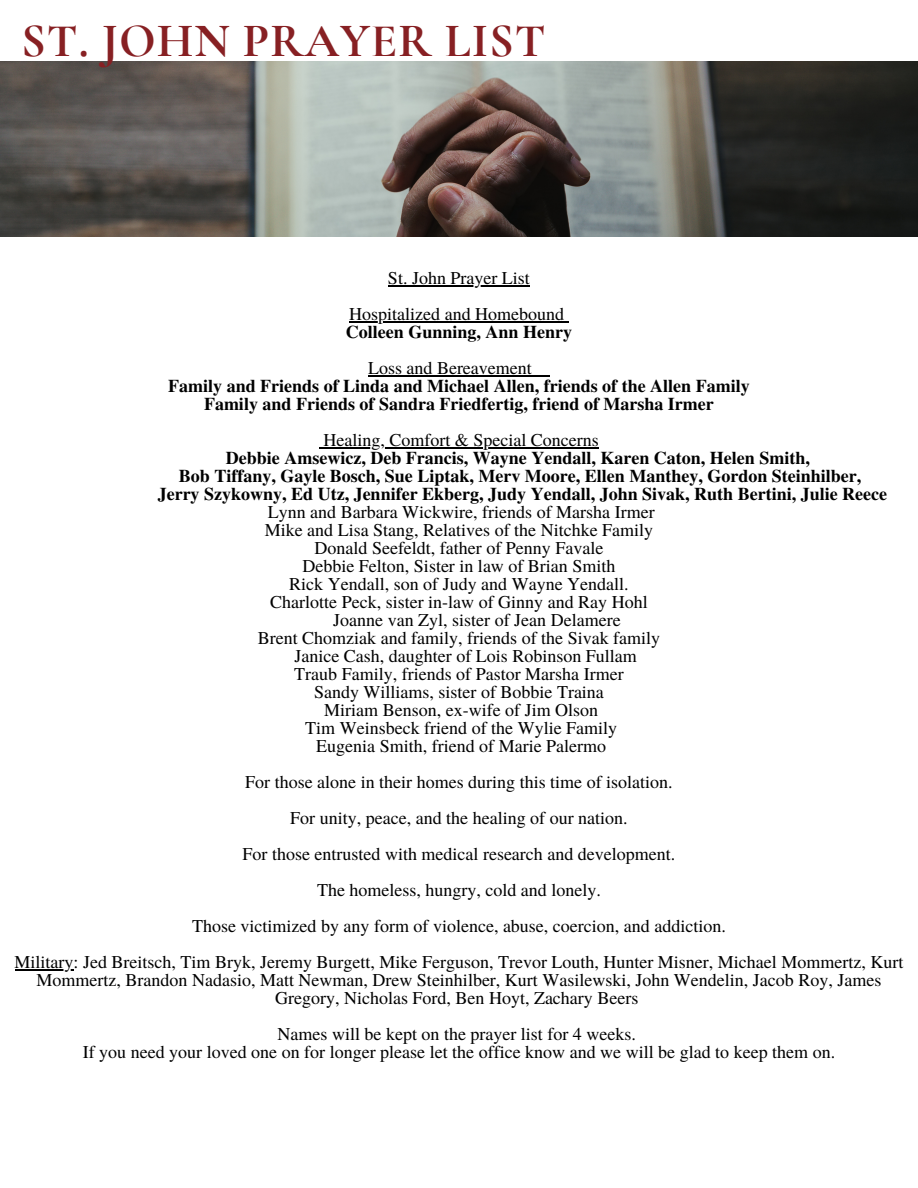
<style>
.page{position:relative;width:918px;height:1188px;background:#fff}
.page>*{position:absolute;margin:0;border:0;box-sizing:border-box;transform-origin:0 0}
.t1{font:700 48px "Cormorant Garamond";letter-spacing:.02em;color:#872023}
.t2{font:18px/18px "Te X Gyre Termes";color:#000;text-align:center}
.t3{font:700 18px "Te X Gyre Termes";color:#000}
</style>
<div class="page">
<hr style="left:388px;top:285px;width:142px;height:2px;background:#000">
<hr style="left:349px;top:321px;width:215px;height:2px;background:#000">
<hr style="left:368px;top:375px;width:164px;height:2px;background:#000">
<svg style="left:532px;top:375px;width:18px;height:2px"></svg>
<hr style="left:324px;top:447px;width:275px;height:2px;background:#000">
<hr style="left:15px;top:969px;width:59px;height:2px;background:#000">
<img style="left:0;top:62px;width:918px;height:174px">
<p class="t1" style="left:21px;top:11px;width:526px">ST. JOHN PRAYER LIST</p>
<p class="t2" style="left:388px;top:268px;width:144px">St. John Prayer List</p>
<p class="t2" style="left:349px;top:304px;width:216px">Hospitalized and Homebound</p>
<p class="t3" style="left:346px;top:318px;width:228px">Colleen Gunning, Ann Henry</p>
<p class="t2" style="left:368px;top:358px;width:165px">Loss and Bereavement</p>
<p class="t3" style="left:168px;top:372px;width:583px">Family and Friends of Linda and Michael Allen, friends of the Allen Family</p>
<p class="t3" style="left:204px;top:390px;width:511px">Family and Friends of Sandra Friedfertig, friend of Marsha Irmer</p>
<p class="t2" style="left:324px;top:430px;width:277px">Healing, Comfort &amp; Special Concerns</p>
<p class="t3" style="left:226px;top:444px;width:585px">Debbie Amsewicz, Deb Francis, Wayne Yendall, Karen Caton, Helen Smith,</p>
<p class="t3" style="left:179px;top:462px;width:684px">Bob Tiffany, Gayle Bosch, Sue Liptak, Merv Moore, Ellen Manthey, Gordon Steinhilber,</p>
<p class="t3" style="left:158px;top:480px;width:731px">Jerry Szykowny, Ed Utz, Jennifer Ekberg, Judy Yendall, John Sivak, Ruth Bertini, Julie Reece</p>
<p class="t2" style="left:268px;top:502px;width:388px">Lynn and Barbara Wickwire, friends of Marsha Irmer</p>
<p class="t2" style="left:265px;top:520px;width:390px">Mike and Lisa Stang, Relatives of the Nitchke Family</p>
<p class="t2" style="left:315px;top:538px;width:290px">Donald Seefeldt, father of Penny Favale</p>
<p class="t2" style="left:302px;top:556px;width:315px">Debbie Felton, Sister in law of Brian Smith</p>
<p class="t2" style="left:289px;top:574px;width:341px">Rick Yendall, son of Judy and Wayne Yendall.</p>
<p class="t2" style="left:270px;top:592px;width:379px">Charlotte Peck, sister in-law of Ginny and Ray Hohl</p>
<p class="t2" style="left:333px;top:610px;width:289px">Joanne van Zyl, sister of Jean Delamere</p>
<p class="t2" style="left:258px;top:628px;width:404px">Brent Chomziak and family, friends of the Sivak family</p>
<p class="t2" style="left:294px;top:646px;width:344px">Janice Cash, daughter of Lois Robinson Fullam</p>
<p class="t2" style="left:294px;top:664px;width:331px">Traub Family, friends of Pastor Marsha Irmer</p>
<p class="t2" style="left:314px;top:682px;width:291px">Sandy Williams, sister of Bobbie Traina</p>
<p class="t2" style="left:324px;top:700px;width:275px">Miriam Benson, ex-wife of Jim Olson</p>
<p class="t2" style="left:305px;top:718px;width:313px">Tim Weinsbeck friend of the Wylie Family</p>
<p class="t2" style="left:316px;top:736px;width:291px">Eugenia Smith, friend of Marie Palermo</p>
<p class="t2" style="left:245px;top:772px;width:429px">For those alone in their homes during this time of isolation.</p>
<p class="t2" style="left:290px;top:808px;width:339px">For unity, peace, and the healing of our nation.</p>
<p class="t2" style="left:243px;top:844px;width:434px">For those entrusted with medical research and development.</p>
<p class="t2" style="left:317px;top:880px;width:285px">The homeless, hungry, cold and lonely.</p>
<p class="t2" style="left:192px;top:916px;width:535px">Those victimized by any form of violence, abuse, coercion, and addiction.</p>
<p class="t2" style="left:15px;top:952px;width:890px">Military: Jed Breitsch, Tim Bryk, Jeremy Burgett, Mike Ferguson, Trevor Louth, Hunter Misner, Michael Mommertz, Kurt<br>Mommertz, Brandon Nadasio, Matt Newman, Drew Steinhilber, Kurt Wasilewski, John Wendelin, Jacob Roy, James<br>Gregory, Nicholas Ford, Ben Hoyt, Zachary Beers</p>
<p class="t2" style="left:278px;top:1024px;width:360px">Names will be kept on the prayer list for 4 weeks.</p>
<p class="t2" style="left:83px;top:1042px;width:754px">If you need your loved one on for longer please let the office know and we will be glad to keep them on.</p>
</div>
